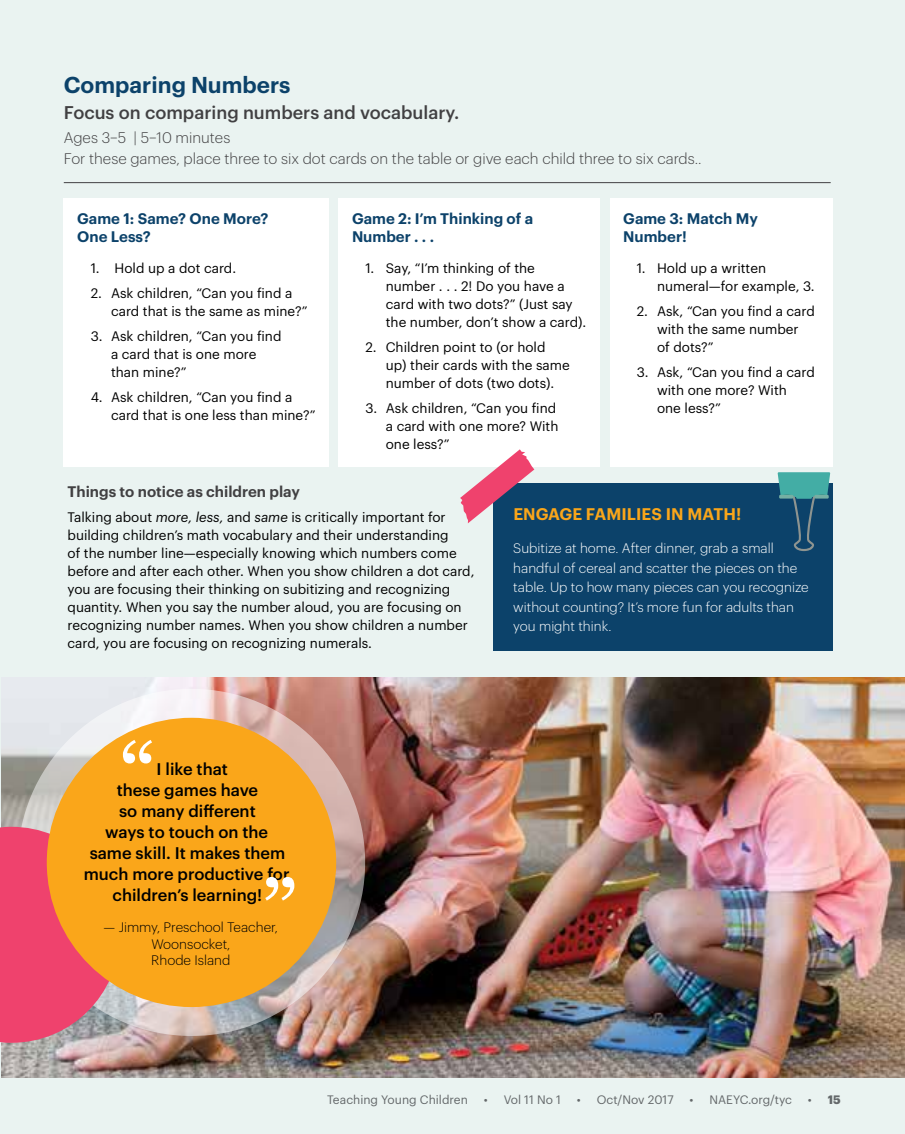
<style>
.page{position:relative;width:905px;height:1134px;background:#fff}
.page>*{position:absolute;margin:0;border:0;box-sizing:border-box;transform-origin:0 0}
.body{font:89.55px "Georgia Pro";color:#fff}
.t1{font:600 22.5px "Graphik";color:#0c426a}
.t2{font:500 18px "Graphik";color:#414042}
.Pullquote__circle{font:500 16.5px "Graphik";color:#000}
.body-2{font:600 16.5px "Graphik";letter-spacing:.005em;color:#faa61a}
.t3{font:300 15px/21px "Graphik";color:#414042}
.t4{font:600 15px/18px "Graphik";color:#0c426a}
.t5{font:600 15px "Graphik";color:#414042}
.box_-_body{font:13.5px/18px "Graphik";color:#000}
.Pullquote__circle-2{font:300 13.5px/19.5px "Graphik";color:#fff}
.body-3{font:300 13.5px/16.5px "Graphik";color:#000;text-align:center}
.t6{font:12px "Graphik";color:#6d6e71}
.t7{font:700 12px "Graphik";color:#6d6e71}
.s1{font-style:italic}
.s2{font-weight:400}
</style>
<div class="page">
<div style="left:0;top:0;width:904px;height:1134px;background:#eaf3f1"></div>
<img style="left:1px;top:678px;width:903px;height:399px">
<hr style="left:64px;top:182px;width:766px;height:1px;background:#414042">
<div style="left:64px;top:198px;width:265px;height:269px;background:#fff"></div>
<div style="left:338px;top:198px;width:262px;height:269px;background:#fff"></div>
<div style="left:609px;top:198px;width:223px;height:269px;background:#fff"></div>
<div style="left:493px;top:483px;width:339px;height:168px;background:#0c426a"></div>
<svg style="left:777px;top:472px;width:53px;height:79px"></svg>
<svg style="left:779px;top:495px;width:14px;height:4px"></svg>
<svg style="left:814px;top:495px;width:14px;height:4px"></svg>
<svg style="left:460px;top:449px;width:74px;height:74px"></svg>
<svg style="left:18px;top:689px;width:347px;height:347px"></svg>
<svg style="left:0;top:827px;width:119px;height:216px;background:#e55176"></svg>
<div style="left:47px;top:718px;width:289px;height:289px;background:#faa61a;border-radius:50%"></div>
<h2 class="t1" style="left:64px;top:68px;width:228px">Comparing Numbers</h2>
<h2 class="t2" style="left:64px;top:99px;width:397px">Focus on comparing numbers and vocabulary.</h2>
<h2 class="t3" style="left:64px;top:126px;width:639px">Ages 3–5 | 5–10 minutes<br>For these games, place three to six dot cards on the table or give each child three to six cards..</h2>
<h3 class="t4" style="left:77px;top:208px;width:193px">Game 1: Same? One More?<br>One Less?</h3>
<p class="box_-_body" style="left:91px;top:258px;width:147px">1. Hold up a dot card.</p>
<p class="box_-_body" style="left:111px;top:283px;width:198px;text-indent:-20px">2. Ask children, “Can you find a card that is the same as mine?”</p>
<p class="box_-_body" style="left:111px;top:326px;width:172px;text-indent:-20px">3. Ask children, “Can you find a card that is one more than mine?”</p>
<p class="box_-_body" style="left:111px;top:387px;width:206px;text-indent:-20px">4. Ask children, “Can you find a card that is one less than mine?”</p>
<h3 class="t4" style="left:352px;top:208px;width:183px">Game 2: I’m Thinking of a<br>Number . . .</h3>
<p class="box_-_body" style="left:386px;top:258px;width:202px;text-indent:-20px">1. Say, “I’m thinking of the number . . . 2! Do you have a card with two dots?” (Just say the number, don’t show a card).</p>
<p class="box_-_body" style="left:386px;top:337px;width:185px;text-indent:-20px">2. Children point to (or hold up) their cards with the same number of dots (two dots).</p>
<p class="box_-_body" style="left:386px;top:398px;width:174px;text-indent:-20px">3. Ask children, “Can you find a card with one more? With one less?”</p>
<h3 class="t4" style="left:623px;top:208px;width:136px">Game 3: Match My<br>Number!</h3>
<p class="box_-_body" style="left:657px;top:258px;width:159px;text-indent:-20px">1. Hold up a written numeral—for example, 3.</p>
<p class="box_-_body" style="left:657px;top:301px;width:159px;text-indent:-20px">2. Ask, “Can you find a card with the same number of dots?”</p>
<p class="box_-_body" style="left:657px;top:362px;width:159px;text-indent:-20px">3. Ask, “Can you find a card with one more? With<br>one less?”</p>
<h3 class="t5" style="left:68px;top:480px;width:234px">Things to notice as children play</h3>
<p class="box_-_body" style="left:68px;top:507px;width:408px">Talking about <span class="s1">more, less,</span> and <span class="s1">same</span> is critically important for building children’s math vocabulary and their understanding<br>of the number line—especially knowing which numbers come before and after each other. When you show children a dot card, you are focusing their thinking on subitizing and recognizing quantity. When you say the number aloud, you are focusing on recognizing number names. When you show children a number card, you are focusing on recognizing numerals.</p>
<p class="body-2" style="left:513px;top:502px;width:229px">ENGAGE FAMILIES IN MATH!</p>
<p class="Pullquote__circle-2" style="left:513px;top:538px;width:297px">Subitize at home. After dinner, grab a small handful of cereal and scatter the pieces on the table. Up to how many pieces can you recognize without counting? It’s more fun for adults than you might think.</p>
<p class="body" style="left:119px;top:724px;width:38px">“</p>
<p class="Pullquote__circle" style="left:157px;top:757px;width:73px">I like that</p>
<p class="Pullquote__circle" style="left:117px;top:778px;width:143px">these games have</p>
<p class="Pullquote__circle" style="left:119px;top:799px;width:138px">so many different</p>
<p class="Pullquote__circle" style="left:105px;top:820px;width:164px">ways to touch on the</p>
<p class="Pullquote__circle" style="left:90px;top:841px;width:197px">same skill. It makes them</p>
<p class="Pullquote__circle" style="left:84px;top:862px;width:207px">much more productive for</p>
<p class="Pullquote__circle" style="left:113px;top:883px;width:151px">children’s learning!</p>
<p class="body-3" style="left:104px;top:918px;width:176px">— Jimmy, Preschool Teacher,<br>Woonsocket,<br>Rhode Island</p>
<p class="body" style="left:261px;top:862px;width:38px">”</p>
<p class="t6" style="left:327px;top:1090px;width:142px">Teaching Young Children</p>
<p class="t6" style="left:484px;top:1090px;width:79px">• Vol 11 No 1</p>
<p class="t6" style="left:577px;top:1090px;width:98px">• Oct/Nov 2017</p>
<p class="t6" style="left:689px;top:1090px;width:104px">• NAEYC.org/tyc</p>
<p class="t7" style="left:808px;top:1090px;width:34px"><span class="s2">•</span> 15</p>
</div>
